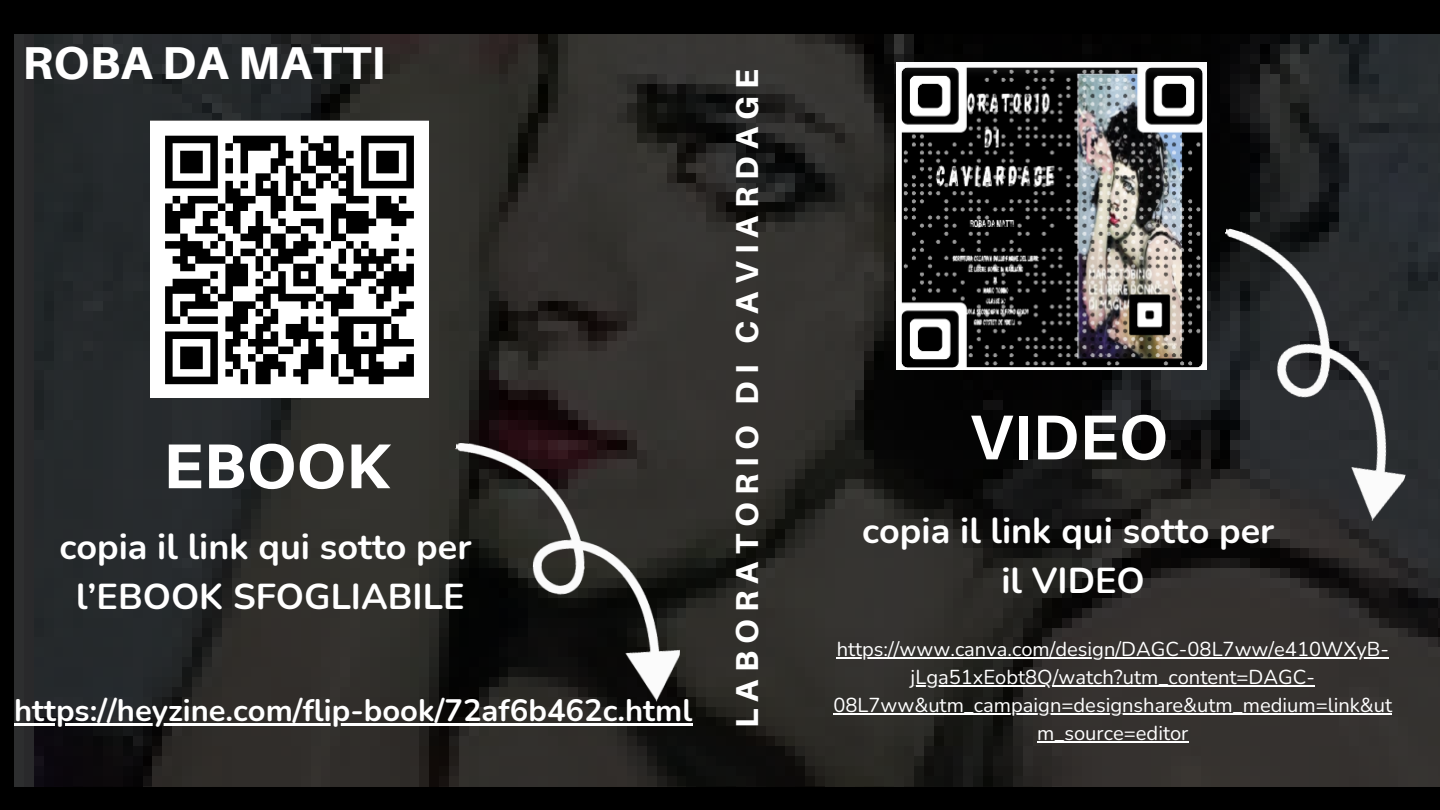
<style>
.page{position:relative;width:1440px;height:810px;background:#000}
.page>*{position:absolute;margin:0;border:0;box-sizing:border-box;transform-origin:0 0}
.t1{font:800 63.4px "Aileron";letter-spacing:.01em;color:#fff}
.t2{font:700 63.4px "Aileron";letter-spacing:.01em;color:#fff}
.t3{font:800 46.1px "Aileron";letter-spacing:.01em;color:#fff}
.t4{font:700 36px/50.2px "Nunito";color:#fff;text-align:center}
.t5{font:800 31.8px "Aileron";letter-spacing:.23em;color:#fff}
.t6{font:700 31px "Nunito";color:#fff}
.t7{font:20.1px/28px "Nunito";color:#fff;text-align:center}
</style>
<div class="page">
<img style="left:14px;top:35px;width:1426px;height:751px">
<img style="left:440px;top:443px;width:252px;height:260px">
<img style="left:1163px;top:228px;width:277px;height:298px">
<img style="left:151px;top:120px;width:278px;height:278px">
<img style="left:897px;top:62px;width:310px;height:308px">
<hr style="left:14px;top:723px;width:678px;height:3px;background:#fff">
<hr style="left:837px;top:657px;width:552px;height:2px;background:#fff">
<hr style="left:911px;top:685px;width:404px;height:2px;background:#fff">
<hr style="left:833px;top:713px;width:559px;height:2px;background:#fff">
<hr style="left:1037px;top:742px;width:151px;height:1px;background:#fff">
<p class="t3" style="left:22px;top:34px;width:365px">ROBA DA MATTI</p>
<h3 class="t1" style="left:163px;top:427px;width:229px">EBOOK</h3>
<h5 class="t4" style="left:59px;top:522px;width:414px">copia il link qui sotto per l’EBOOK SFOGLIABILE</h5>
<p class="t6" style="left:14px;top:690px;width:680px">https://heyzine.com/flip-book/72af6b462c.html</p>
<p class="t5" style="left:727px;top:728px;width:661px;rotate:-90deg">LABORATORIO DI CAVIARDAGE</p>
<h1 class="t2" style="left:969px;top:398px;width:200px">VIDEO</h1>
<h3 class="t4" style="left:862px;top:506px;width:414px">copia il link qui sotto per il VIDEO</h3>
<p class="t7" style="left:837px;top:636px;width:554px">https://www.canva.com/design/DAGC-08L7ww/e410WXyB-</p>
<h1 class="t7" style="left:833px;top:664px;width:560px">jLga51xEobt8Q/watch?utm_content=DAGC-<br>08L7ww&amp;utm_campaign=designshare&amp;utm_medium=link&amp;ut m_source=editor</h1>
</div>
